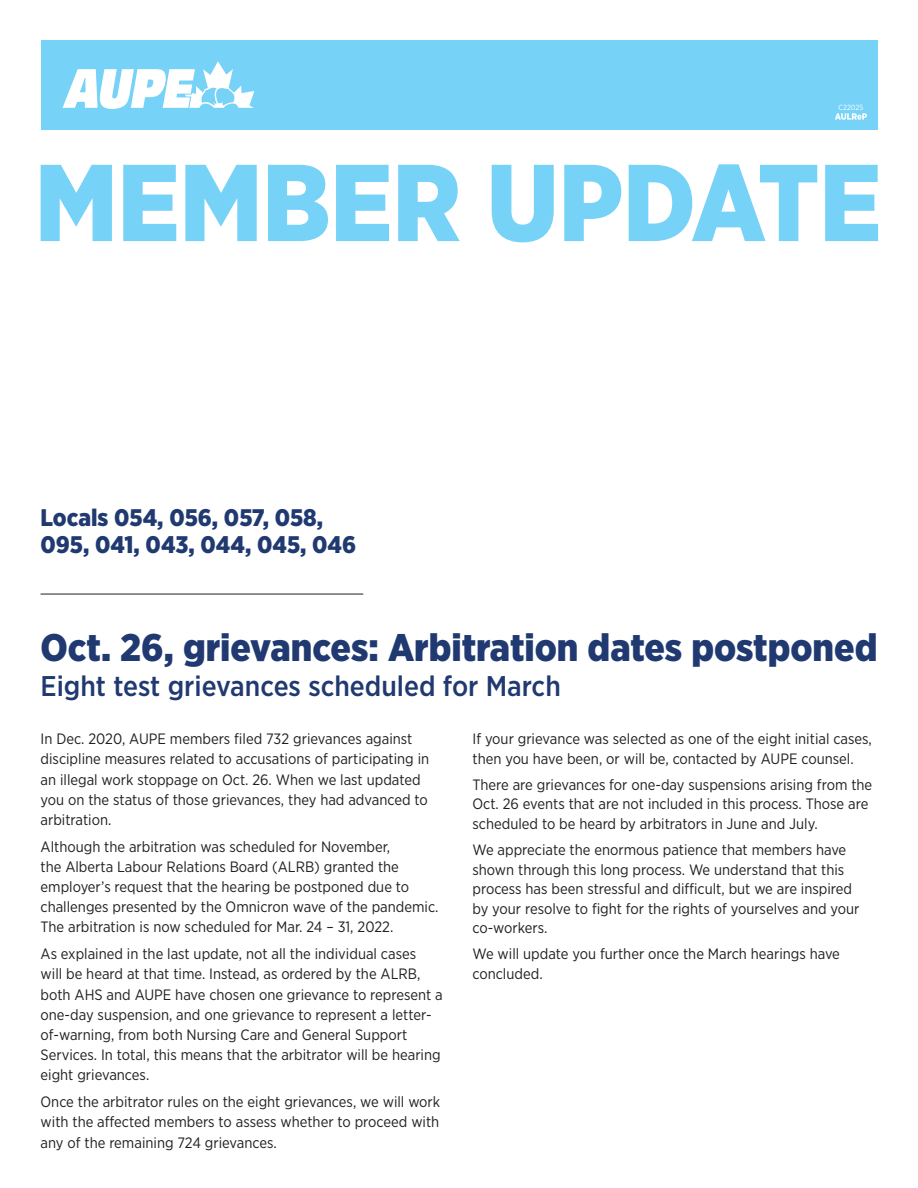
<style>
.page{position:relative;width:918px;height:1188px;background:#fff}
.page>*{position:absolute;margin:0;border:0;box-sizing:border-box;transform-origin:0 0}
.t1{font:900 109.05px "Gotham Narrow";color:#76d2f6}
.t2{font:900 38.4px "Gotham Narrow";color:#203a71}
.t3{font:500 28.5px "Gotham Narrow";color:#203a71}
.t4{font:900 24px/27px "Gotham Narrow";color:#203a71}
.body_copy{font:15px/20.1px "Gotham Narrow";color:#231f20}
.t5{font:7.5px "Gotham Narrow";color:#fff}
</style>
<div class="page">
<div style="left:41px;top:40px;width:837px;height:90px;background:#76d2f6"></div>
<svg style="left:63px;top:61px;width:191px;height:48px"></svg>
<svg style="left:835px;top:113px;width:32px;height:7px"></svg>
<hr style="left:41px;top:594px;width:322px;height:1px;background:#231f20">
<p class="t5" style="left:838px;top:103px;width:26px">C22025</p>
<p class="t1" style="left:35px;top:131px;width:848px">MEMBER UPDATE</p>
<p class="t4" style="left:41px;top:504px;width:317px">Locals 054, 056, 057, 058,<br>095, 041, 043, 044, 045, 046</p>
<p class="t2" style="left:40px;top:623px;width:839px">Oct. 26, grievances: Arbitration dates postponed</p>
<p class="t3" style="left:40px;top:668px;width:522px">Eight test grievances scheduled for March</p>
<p class="body_copy" style="left:472px;top:729px;width:401px;line-height:19.5px">If your grievance was selected as one of the eight initial cases, then you have been, or will be, contacted by AUPE counsel.</p>
<p class="body_copy" style="left:472px;top:775px;width:401px;line-height:19.5px">There are grievances for one-day suspensions arising from the<br>Oct. 26 events that are not included in this process. Those are scheduled to be heard by arbitrators in June and July.</p>
<p class="body_copy" style="left:472px;top:840px;width:388px;line-height:19.5px">We appreciate the enormous patience that members have shown through this long process. We understand that this process has been stressful and difficult, but we are inspired by your resolve to fight for the rights of yourselves and your co-workers.</p>
<p class="body_copy" style="left:472px;top:944px;width:369px;line-height:19.5px">We will update you further once the March hearings have concluded.</p>
<p class="body_copy" style="left:41px;top:729px;width:390px">In Dec. 2020, AUPE members filed 732 grievances against discipline measures related to accusations of participating in an illegal work stoppage on Oct. 26. When we last updated you on the status of those grievances, they had advanced to arbitration.</p>
<p class="body_copy" style="left:41px;top:836px;width:399px">Although the arbitration was scheduled for November,<br>the Alberta Labour Relations Board (ALRB) granted the employer’s request that the hearing be postponed due to challenges presented by the Omnicron wave of the pandemic.<br>The arbitration is now scheduled for Mar. 24 – 31, 2022.</p>
<p class="body_copy" style="left:41px;top:944px;width:404px">As explained in the last update, not all the individual cases<br>will be heard at that time. Instead, as ordered by the ALRB, both AHS and AUPE have chosen one grievance to represent a one-day suspension, and one grievance to represent a letter&shy;of-warning, from both Nursing Care and General Support Services. In total, this means that the arbitrator will be hearing eight grievances.</p>
<p class="body_copy" style="left:41px;top:1092px;width:401px;text-align:justify">Once the arbitrator rules on the eight grievances, we will work with the affected members to assess whether to proceed with any of the remaining 724 grievances.</p>
</div>
